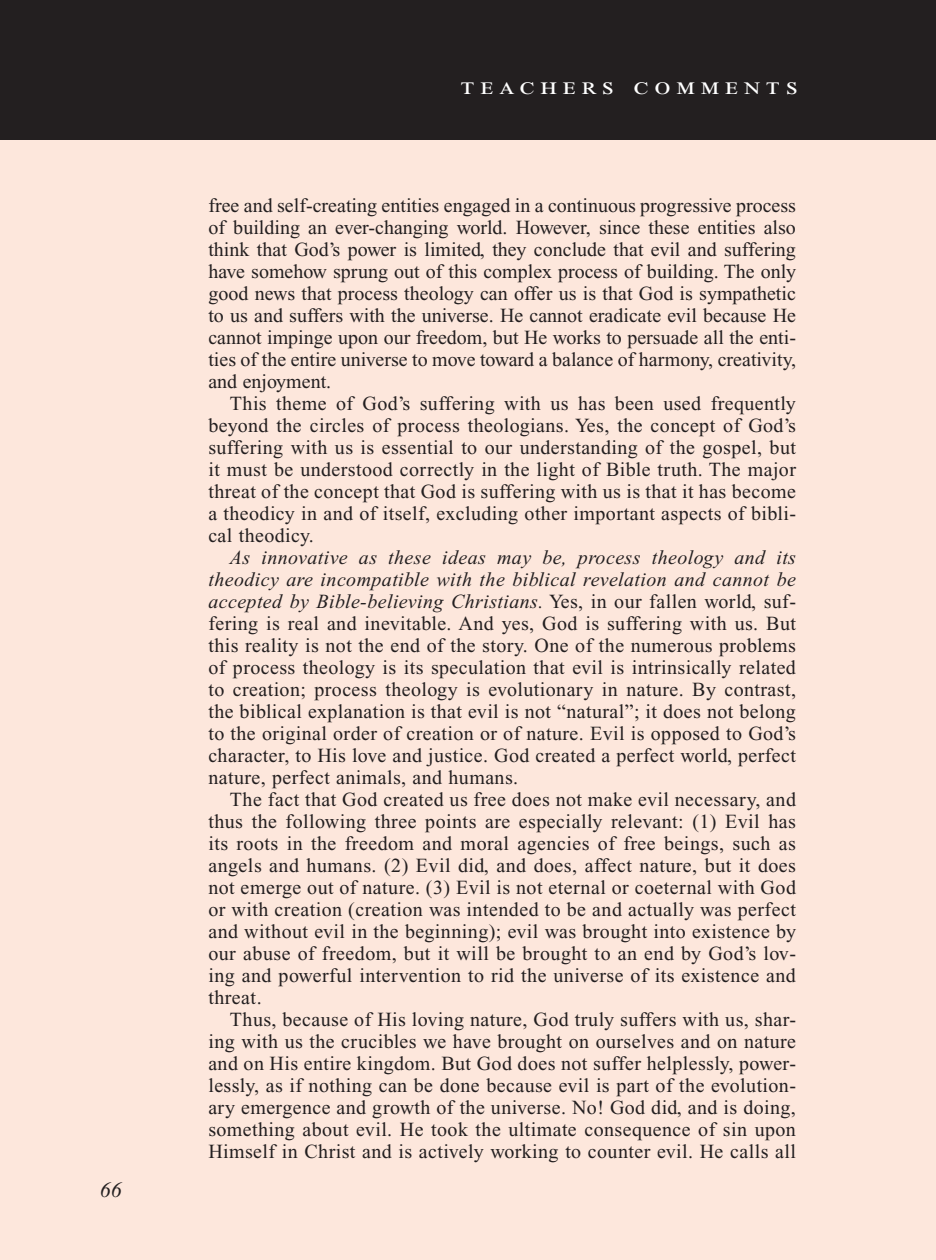
<style>
.page{position:relative;width:936px;height:1260px;background:#fff}
.page>*{position:absolute;margin:0;border:0;box-sizing:border-box;transform-origin:0 0}
.Teachers_Comments_He{font:24px "Times New Roman PS Std";letter-spacing:.2em;color:#fff;scale:1.2 1}
.PageNumbers{font:italic 22px "Times New Roman PS Std";color:#231f20}
.Objectives_Body_Text{font:20px/22px "Times New Roman PS Std";letter-spacing:.02em;color:#231f20;text-align:justify}
.s1{font-style:italic}
</style>
<div class="page">
<div style="left:0;top:134px;width:936px;height:1126px;background:#fde7dc"></div>
<div style="left:0;top:0;width:936px;height:140px;background:#231f20"></div>
<p class="PageNumbers" style="left:100px;top:1178px;width:23px">66</p>
<p class="Teachers_Comments_He" style="left:461px;top:73px;width:283px">teachers comments</p>
<p class="Objectives_Body_Text" style="left:208px;top:194px;width:589px">free and self-creating entities engaged in a continuous progressive process of building an ever-changing world. However, since these entities also think that God’s power is limited, they conclude that evil and suffering have somehow sprung out of this complex process of building. The only good news that process theology can offer us is that God is sympathetic to us and suffers with the universe. He cannot eradicate evil because He cannot impinge upon our freedom, but He works to persuade all the enti&shy;ties of the entire universe to move toward a balance of harmony, creativity, and enjoyment.</p>
<p class="Objectives_Body_Text" style="left:208px;top:392px;width:589px;text-indent:22px">This theme of God’s suffering with us has been used frequently beyond the circles of process theologians. Yes, the concept of God’s suffering with us is essential to our understanding of the gospel, but it must be understood correctly in the light of Bible truth. The major threat of the concept that God is suffering with us is that it has become a theodicy in and of itself, excluding other important aspects of bibli&shy;cal theodicy.</p>
<p class="Objectives_Body_Text" style="left:208px;top:546px;width:589px;text-indent:22px"><span class="s1">As innovative as these ideas may be, process theology and its theodicy are incompatible with the biblical revelation and cannot be accepted by Bible-believing Christians.</span> Yes, in our fallen world, suf&shy;fering is real and inevitable. And yes, God is suffering with us. But this reality is not the end of the story. One of the numerous problems of process theology is its speculation that evil is intrinsically related to creation; process theology is evolutionary in nature. By contrast, the biblical explanation is that evil is not “natural”; it does not belong to the original order of creation or of nature. Evil is opposed to God’s character, to His love and justice. God created a perfect world, perfect nature, perfect animals, and humans.</p>
<p class="Objectives_Body_Text" style="left:208px;top:788px;width:589px;text-indent:22px">The fact that God created us free does not make evil necessary, and thus the following three points are especially relevant: (1) Evil has its roots in the freedom and moral agencies of free beings, such as angels and humans. (2) Evil did, and does, affect nature, but it does not emerge out of nature. (3) Evil is not eternal or coeternal with God or with creation (creation was intended to be and actually was perfect and without evil in the beginning); evil was brought into existence by our abuse of freedom, but it will be brought to an end by God’s lov&shy;ing and powerful intervention to rid the universe of its existence and threat.</p>
<p class="Objectives_Body_Text" style="left:208px;top:1008px;width:589px;text-indent:22px">Thus, because of His loving nature, God truly suffers with us, shar&shy;ing with us the crucibles we have brought on ourselves and on nature and on His entire kingdom. But God does not suffer helplessly, power&shy;lessly, as if nothing can be done because evil is part of the evolution&shy;ary emergence and growth of the universe. No! God did, and is doing, something about evil. He took the ultimate consequence of sin upon Himself in Christ and is actively working to counter evil. He calls all</p>
</div>
